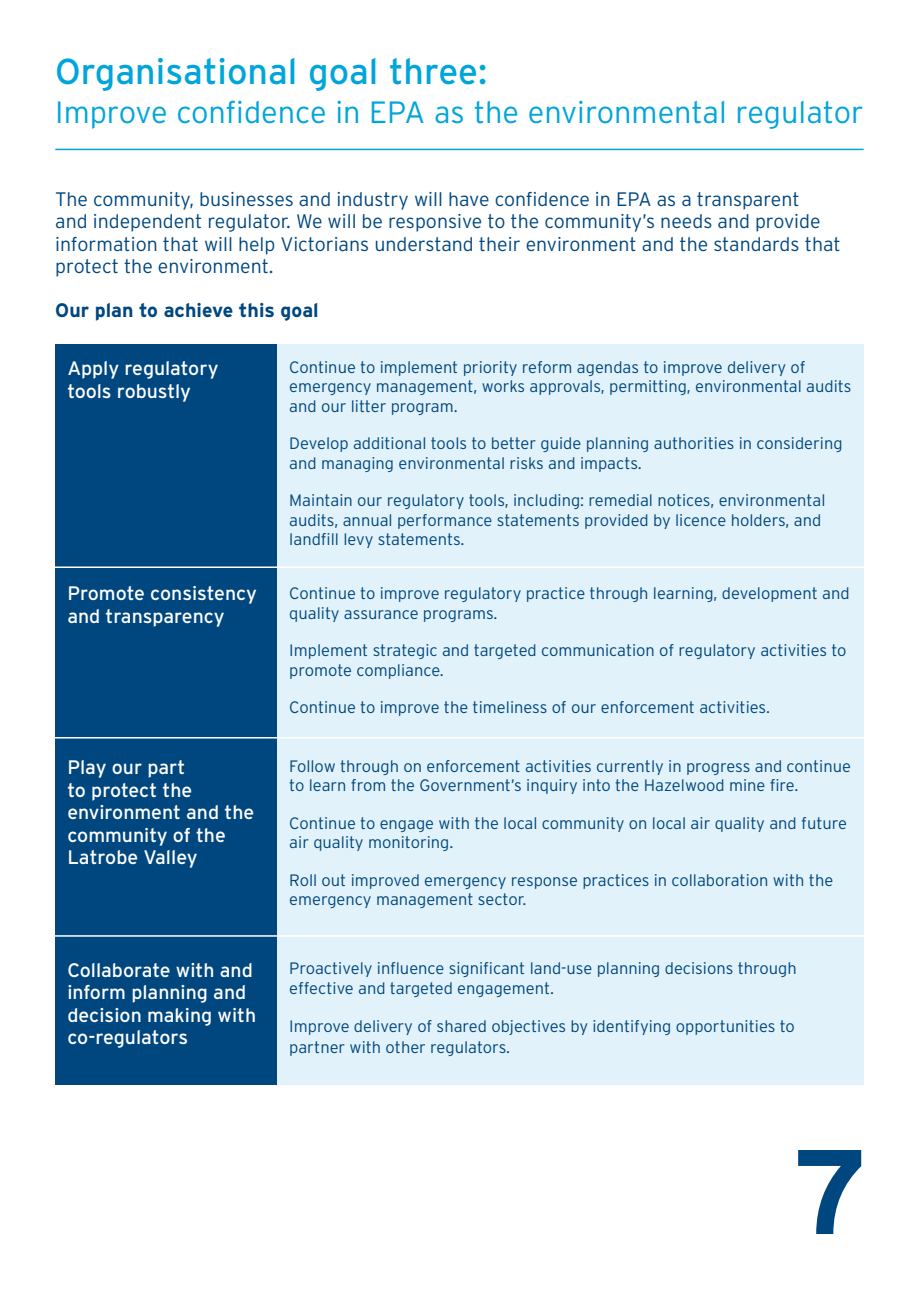
<style>
.page{position:relative;width:919px;height:1289px;background:#fff}
.page>*{position:absolute;margin:0;border:0;box-sizing:border-box;transform-origin:0 0}
.t1{font:700 120px "Interstate";color:#00477f}
.A-_head{font:36px "Interstate";color:#00a5db}
.A-_head-2{font:300 30.75px "Interstate";color:#00a5db}
.Org_goal_intro{font:300 19.5px/22.5px "Interstate";color:#00477f}
.Heading_4{font:19.5px/22.5px "Interstate";color:#fff}
.Heading_3{font:19.5px/22.5px "Interstate";color:#fff}
.Org_goal_intro-2{font:700 19.5px "Interstate";color:#00477f}
.t2{font:300 16.5px/19.5px "Interstate";color:#00477f}
</style>
<div class="page">
<hr style="left:55px;top:149px;width:808px;height:1px;background:#00a5db">
<div style="left:276px;top:344px;width:588px;height:741px;background:#e1f2fa"></div>
<div style="left:55px;top:344px;width:221px;height:741px;background:#00477f"></div>
<hr style="left:55px;top:566px;width:809px;height:2px;background:#fff">
<hr style="left:55px;top:737px;width:809px;height:1px;background:#fff">
<hr style="left:55px;top:935px;width:809px;height:1px;background:#fff">
<p class="A-_head" style="left:55px;top:50px;width:433px">Organisational goal three:</p>
<p class="A-_head-2" style="left:55px;top:94px;width:809px">Improve confidence in EPA as the environmental regulator</p>
<p class="Org_goal_intro" style="left:55px;top:187px;width:787px">The community, businesses and industry will have confidence in EPA as a transparent<br>and independent regulator. We will be responsive to the community’s needs and provide information that will help Victorians understand their environment and the standards that protect the environment.</p>
<p class="Org_goal_intro-2" style="left:55px;top:298px;width:265px">Our plan to achieve this goal</p>
<p class="Heading_3" style="left:67px;top:357px;width:153px">Apply regulatory tools robustly</p>
<p class="Heading_3" style="left:67px;top:582px;width:191px">Promote consistency and transparency</p>
<p class="t2" style="left:289px;top:357px;width:563px">Continue to implement priority reform agendas to improve delivery of emergency management, works approvals, permitting, environmental audits and our litter program.</p>
<p class="t2" style="left:289px;top:433px;width:554px">Develop additional tools to better guide planning authorities in considering and managing environmental risks and impacts.</p>
<p class="t2" style="left:289px;top:490px;width:537px">Maintain our regulatory tools, including: remedial notices, environmental audits, annual performance statements provided by licence holders, and landfill levy statements.</p>
<p class="t2" style="left:289px;top:583px;width:562px">Continue to improve regulatory practice through learning, development and quality assurance programs.</p>
<p class="t2" style="left:289px;top:640px;width:559px">Implement strategic and targeted communication of regulatory activities to promote compliance.</p>
<p class="t2" style="left:289px;top:697px;width:482px">Continue to improve the timeliness of our enforcement activities.</p>
<p class="Heading_4" style="left:67px;top:756px;width:188px">Play our part<br>to protect the environment and the community of the<br>Latrobe Valley</p>
<p class="t2" style="left:289px;top:756px;width:563px">Follow through on enforcement activities currently in progress and continue to learn from the Government’s inquiry into the Hazelwood mine fire.</p>
<p class="t2" style="left:289px;top:813px;width:559px">Continue to engage with the local community on local air quality and future air quality monitoring.</p>
<p class="t2" style="left:289px;top:870px;width:545px">Roll out improved emergency response practices in collaboration with the emergency management sector.</p>
<p class="Heading_4" style="left:67px;top:958px;width:190px">Collaborate with and inform planning and decision making with co-regulators</p>
<p class="t2" style="left:289px;top:958px;width:509px">Proactively influence significant land-use planning decisions through effective and targeted engagement.</p>
<p class="t2" style="left:289px;top:1015px;width:507px;line-height:21px">Improve delivery of shared objectives by identifying opportunities to partner with other regulators.</p>
<h1 class="t1" style="left:792px;top:1118px;width:77px">7</h1>
</div>
